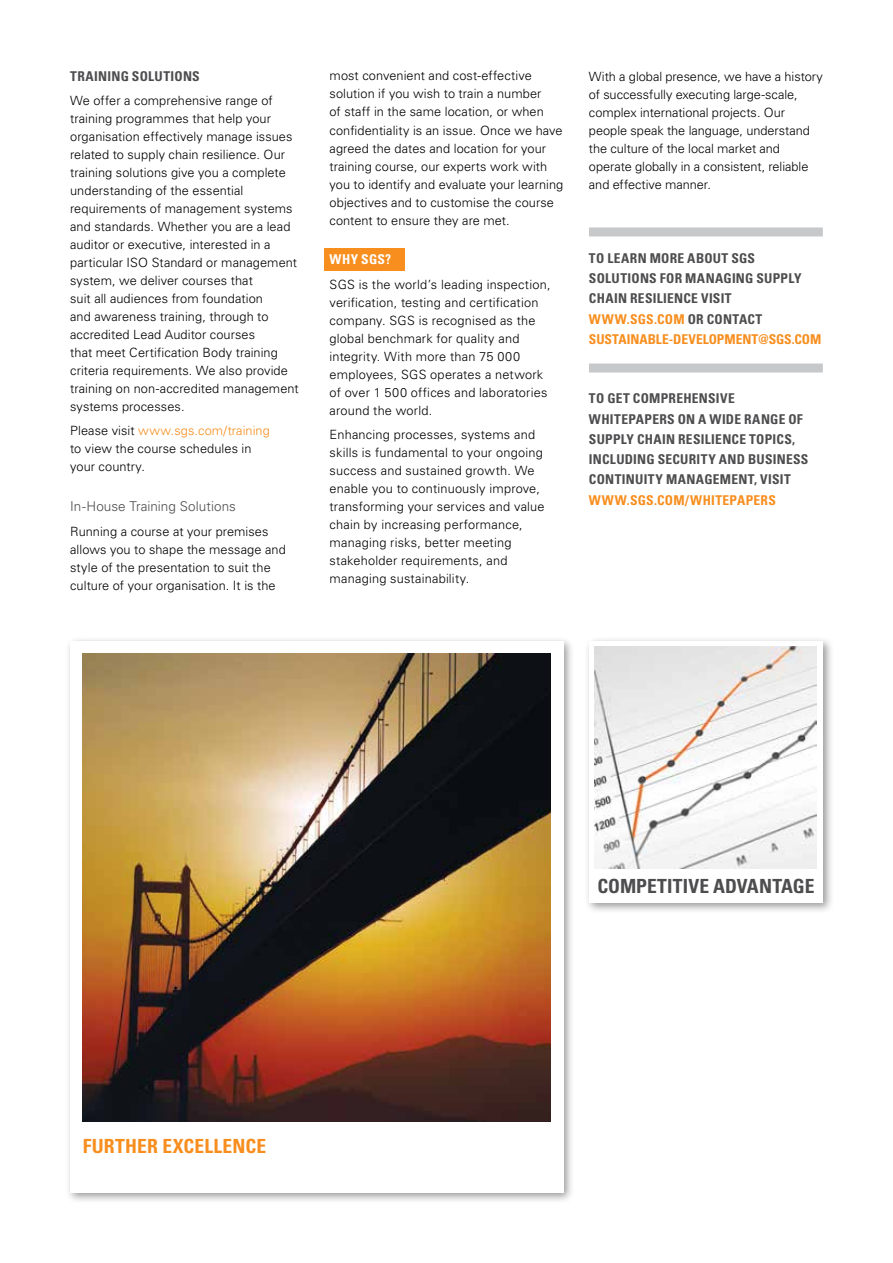
<style>
.page{position:relative;width:893px;height:1263px;background:#fff}
.page>*{position:absolute;margin:0;border:0;box-sizing:border-box;transform-origin:0 0}
.t1{font:700 condensed 19.5px "Univers";letter-spacing:.01em;color:#4d4d4f}
.t2{font:700 condensed 19.5px "Univers";letter-spacing:.01em;color:#f78e1e}
.t3{font:700 condensed 13.5px "Univers";letter-spacing:.025em;color:#4d4d4f}
.t4{font:700 condensed 13.5px "Univers";letter-spacing:.07em;color:#f78e1e}
.t5{font:300 13.5px "Univers";letter-spacing:.005em;color:#4d4d4f}
.t6{font:700 condensed 13.5px "Univers";color:#fff}
.t7{font:300 12.75px/18px "Univers";letter-spacing:.005em;color:#000}
.s1{color:#f78e1e}
</style>
<div class="page">
<div style="left:324px;top:248px;width:81px;height:23px;background:#f78e1e"></div>
<div style="left:65px;top:636px;width:510px;height:568px;background:#000;opacity:.4"></div>
<div style="left:70px;top:641px;width:493px;height:552px;background:#fff"></div>
<img style="left:83px;top:653px;width:468px;height:469px">
<div style="left:589px;top:227px;width:234px;height:9px;background:#c7c8ca"></div>
<div style="left:589px;top:363px;width:234px;height:9px;background:#c7c8ca"></div>
<div style="left:584px;top:636px;width:250px;height:278px;background:#000;opacity:.4"></div>
<div style="left:589px;top:641px;width:234px;height:262px;background:#fff"></div>
<img style="left:595px;top:647px;width:222px;height:222px">
<p class="t3" style="left:70px;top:68px;width:9px">TRAINING</p>
<p class="t3" style="left:132px;top:68px;width:9px">SOLUTIONS</p>
<p class="t7" style="left:70px;top:91px;width:230px">We offer a comprehensive range of training programmes that help your organisation effectively manage issues related to supply chain resilience. Our training solutions give you a complete understanding of the essential requirements of management systems and standards. Whether you are a lead auditor or executive, interested in a particular ISO Standard or management system, we deliver courses that<br>suit all audiences from foundation<br>and awareness training, through to accredited Lead Auditor courses<br>that meet Certification Body training criteria requirements. We also provide training on non-accredited management systems processes.</p>
<p class="t7" style="left:70px;top:422px;width:201px">Please visit <span class="s1">www.sgs.com/training </span>to view the course schedules in your country.</p>
<p class="t5" style="left:70px;top:498px;width:167px">In-House Training Solutions</p>
<p class="t7" style="left:70px;top:522px;width:217px">Running a course at your premises allows you to shape the message and style of the presentation to suit the culture of your organisation. It is the</p>
<p class="t7" style="left:330px;top:67px;width:235px">most convenient and cost-effective solution if you wish to train a number<br>of staff in the same location, or when confidentiality is an issue. Once we have agreed the dates and location for your training course, our experts work with you to identify and evaluate your learning objectives and to customise the course content to ensure they are met.</p>
<p class="t6" style="left:330px;top:251px;width:63px">WHYSGS?</p>
<p class="t7" style="left:330px;top:275px;width:223px">SGS is the world’s leading inspection, verification, testing and certification company. SGS is recognised as the global benchmark for quality and integrity. With more than 75 000 employees, SGS operates a network of over 1 500 offices and laboratories around the world.</p>
<p class="t7" style="left:330px;top:425px;width:217px">Enhancing processes, systems and skills is fundamental to your ongoing success and sustained growth. We enable you to continuously improve, transforming your services and value chain by increasing performance, managing risks, better meeting stakeholder requirements, and managing sustainability.</p>
<p class="t7" style="left:589px;top:67px;width:235px">With a global presence, we have a history of successfully executing large-scale, complex international projects. Our people speak the language, understand the culture of the local market and operate globally in a consistent, reliable and effective manner.</p>
<p class="t3" style="left:589px;top:250px;width:27px">TO LEARN</p>
<p class="t3" style="left:650px;top:250px;width:10px">MORE</p>
<p class="t3" style="left:687px;top:250px;width:10px">ABOUT</p>
<p class="t3" style="left:731px;top:250px;width:9px">SGS</p>
<p class="t3" style="left:589px;top:270px;width:9px">SOLUTIONS</p>
<p class="t3" style="left:660px;top:270px;width:9px">FOR</p>
<p class="t3" style="left:685px;top:270px;width:10px">MANAGING</p>
<p class="t3" style="left:756px;top:270px;width:9px">SUPPLY</p>
<p class="t3" style="left:589px;top:290px;width:9px">CHAIN</p>
<p class="t3" style="left:630px;top:290px;width:8px">RESILIENCE</p>
<p class="t3" style="left:701px;top:290px;width:8px">VISIT</p>
<p class="t4" style="left:589px;top:310px;width:78px">WWW.SGS.COM</p>
<p class="t3" style="left:688px;top:310px;width:28px">OR CONTACT</p>
<p class="t4" style="left:589px;top:331px;width:9px">SUSTAINABLE</p>
<p class="t4" style="left:669px;top:331px;width:22px">-DEVELOPMENT</p>
<p class="t4" style="left:758px;top:331px;width:46px">@SGS.COM</p>
<p class="t3" style="left:589px;top:390px;width:27px">TO GET</p>
<p class="t3" style="left:633px;top:390px;width:9px">COMPREHENSIVE</p>
<p class="t3" style="left:589px;top:411px;width:21px">WHITEPAPERS</p>
<p class="t3" style="left:678px;top:411px;width:76px">ON A WIDE RANGE</p>
<p class="t3" style="left:788px;top:411px;width:8px">OF</p>
<p class="t3" style="left:589px;top:431px;width:9px">SUPPLY</p>
<p class="t3" style="left:637px;top:431px;width:9px">CHAIN</p>
<p class="t3" style="left:678px;top:431px;width:8px">RESILIENCE</p>
<p class="t3" style="left:749px;top:431px;width:9px">TOPICS</p>
<p class="t3" style="left:792px;top:431px;width:4px">,</p>
<p class="t3" style="left:589px;top:451px;width:8px">INCLU</p>
<p class="t3" style="left:625px;top:451px;width:17px">DING</p>
<p class="t3" style="left:658px;top:451px;width:9px">SECURITY</p>
<p class="t3" style="left:719px;top:451px;width:38px">AN D BUSINESS</p>
<p class="t3" style="left:589px;top:471px;width:9px">CONTINUITY</p>
<p class="t3" style="left:666px;top:471px;width:10px">MANAGEMENT</p>
<p class="t3" style="left:754px;top:471px;width:14px">, VISIT</p>
<p class="t4" style="left:589px;top:492px;width:78px">WWW.SGS.COM</p>
<p class="t4" style="left:685px;top:492px;width:26px">/WHITEPAPERS</p>
<h1 class="t2" style="left:83px;top:1134px;width:185px">FURTHER EXCELLENCE</h1>
<h1 class="t1" style="left:597px;top:874px;width:219px">COMPETITIVE ADVANTAGE</h1>
</div>
